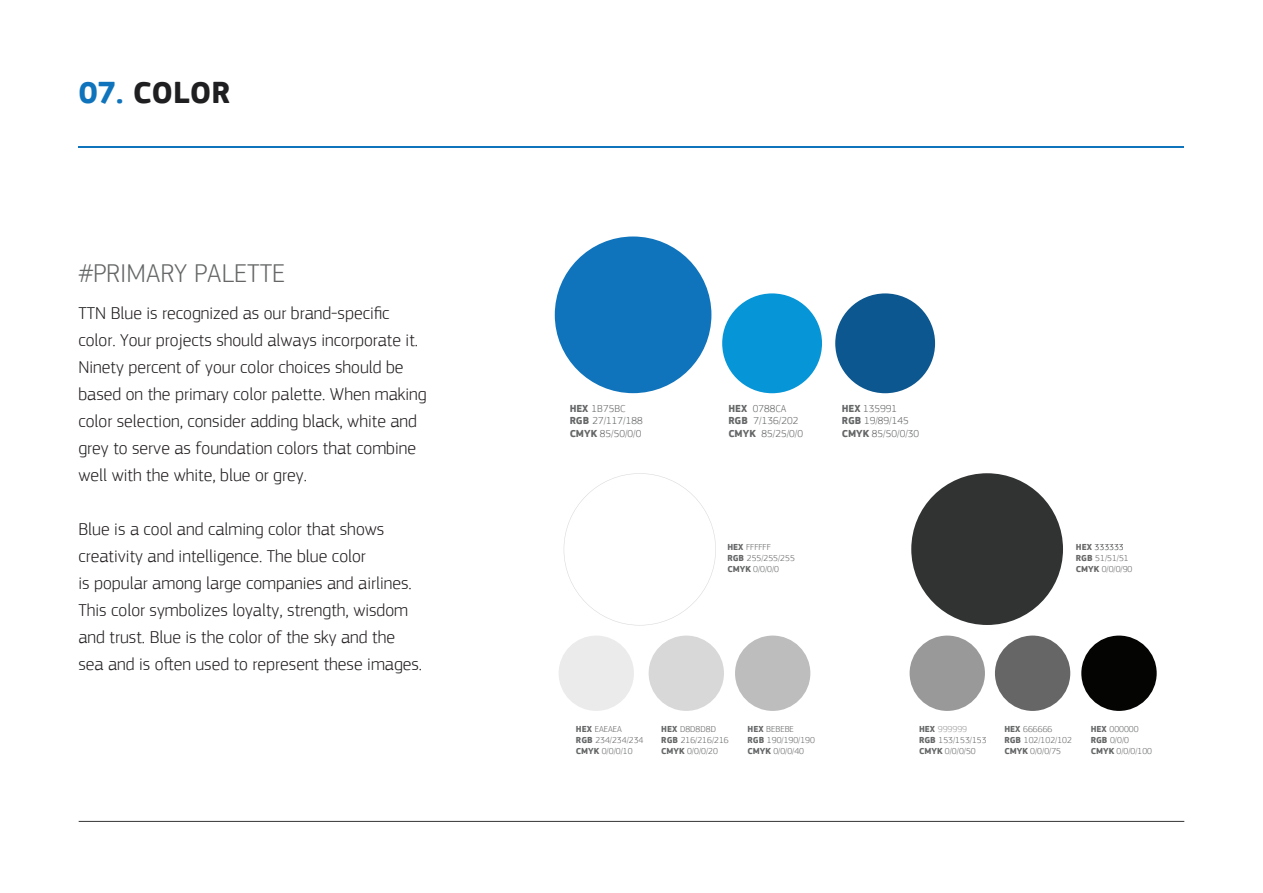
<style>
.page{position:relative;width:1263px;height:893px;background:#fff}
.page>*{position:absolute;margin:0;border:0;box-sizing:border-box;transform-origin:0 0}
.t1{font:700 31.5px "PF Square Sans Pro";color:#1f1e20}
.t2{font:300 27px "PF Square Sans Pro";color:#656667}
.t3{font:300 18px/27px "PF Square Sans Pro";color:#231f20}
.t4{font:300 10.5px/12.6px "PF Square Sans Pro";color:#656667}
.t5{font:300 9px/10.8px "PF Square Sans Pro";color:#656667}
.t6{font:700 9px/10.8px "PF Square Sans Pro";color:#676768}
.s1{color:#1074bc}
.s2{font-weight:700}
.s3{font-weight:300;color:#313232}
.s4{font-weight:300}
.s5{font-weight:300;color:#656667}
.s6{color:#999}
</style>
<div class="page">
<div style="left:555px;top:236px;width:156px;height:157px;background:#1074bc;border-radius:50%"></div>
<div style="left:722px;top:293px;width:100px;height:100px;background:#0695d6;border-radius:50%"></div>
<div style="left:835px;top:293px;width:100px;height:100px;background:#0c578f;border-radius:50%"></div>
<svg style="left:564px;top:473px;width:152px;height:152px"></svg>
<div style="left:559px;top:636px;width:75px;height:75px;background:#ebebec;border-radius:50%"></div>
<div style="left:649px;top:636px;width:75px;height:75px;background:#d8d8d8;border-radius:50%"></div>
<div style="left:735px;top:636px;width:75px;height:75px;background:#bdbdbd;border-radius:50%"></div>
<div style="left:911px;top:473px;width:152px;height:152px;background:#313232;border-radius:50%"></div>
<div style="left:909px;top:636px;width:76px;height:75px;background:#999;border-radius:50%"></div>
<div style="left:995px;top:636px;width:75px;height:75px;background:#666;border-radius:50%"></div>
<div style="left:1081px;top:636px;width:76px;height:75px;background:#040503;border-radius:50%"></div>
<hr style="left:79px;top:821px;width:1105px;height:1px;background:#323332">
<hr style="left:79px;top:146px;width:1105px;height:2px;background:#1074bc">
<h1 class="t1" style="left:79px;top:74px;width:153px"><span class="s1">07.</span> COLOR</h1>
<h2 class="t2" style="left:78px;top:258px;width:208px">#PRIMARY PALETTE</h2>
<p class="t3" style="left:78px;top:299px;width:350px">TTN Blue is recognized as our brand-specific color. Your projects should always incorporate it.<br>Ninety percent of your color choices should be based on the primary color palette. When making color selection, consider adding black, white and grey to serve as foundation colors that combine well with the white, blue or grey.</p>
<p class="t3" style="left:78px;top:515px;width:345px">Blue is a cool and calming color that shows creativity and intelligence. The blue color<br>is popular among large companies and airlines.<br>This color symbolizes loyalty, strength, wisdom and trust. Blue is the color of the sky and the sea and is oſten used to represent these images.</p>
<p class="t4" style="left:570px;top:402px;width:75px"><span class="s2">HEX</span> 1B75BC<br><span class="s2">RGB</span> 27/117/188<br><span class="s2">CMYK</span> 85/50/0/0</p>
<p class="t4" style="left:728px;top:402px;width:76px"><span class="s2">HEX</span> 0788CA<br><span class="s2">RGB</span> 7/136/202<br><span class="s2">CMYK</span> 85/25/0/0</p>
<p class="t4" style="left:842px;top:402px;width:79px"><span class="s2">HEX</span> 135991<br><span class="s2">RGB</span> 19/89/145<br><span class="s2">CMYK</span> 85/50/0/30</p>
<p class="t5" style="left:727px;top:542px;width:69px"><span class="s2">HEX</span> FFFFFF<br><span class="s2">RGB</span> 255/255/255<br><span class="s2">CMYK</span> 0/0/0/0</p>
<p class="t6" style="left:1076px;top:542px;width:58px">HEX <span class="s3">333333<br></span>RGB <span class="s4">51/51/51<br></span>CMYK <span class="s5">0/0/0/90</span></p>
<p class="t5" style="left:576px;top:724px;width:69px"><span class="s2">HEX</span> EAEAEA<br><span class="s2">RGB</span> 234/234/234<br><span class="s2">CMYK</span> 0/0/0/10</p>
<p class="t5" style="left:661px;top:724px;width:69px"><span class="s2">HEX</span> D8D8D8D<br><span class="s2">RGB</span> 216/216/216<br><span class="s2">CMYK</span> 0/0/0/20</p>
<p class="t5" style="left:747px;top:724px;width:69px"><span class="s2">HEX</span> BEBEBE<br><span class="s2">RGB</span> 190/190/190<br><span class="s2">CMYK</span> 0/0/0/40</p>
<p class="t5" style="left:919px;top:724px;width:69px"><span class="s2">HEX</span> <span class="s6">999999<br></span><span class="s2">RGB</span> 153/153/153<br><span class="s2">CMYK</span> 0/0/0/50</p>
<p class="t5" style="left:1004px;top:724px;width:69px"><span class="s2">HEX</span> 666666<br><span class="s2">RGB</span> 102/102/102<br><span class="s2">CMYK</span> 0/0/0/75</p>
<p class="t5" style="left:1091px;top:724px;width:63px"><span class="s2">HEX</span> 000000<br><span class="s2">RGB</span> 0/0/0<br><span class="s2">CMYK</span> 0/0/0/100</p>
</div>
